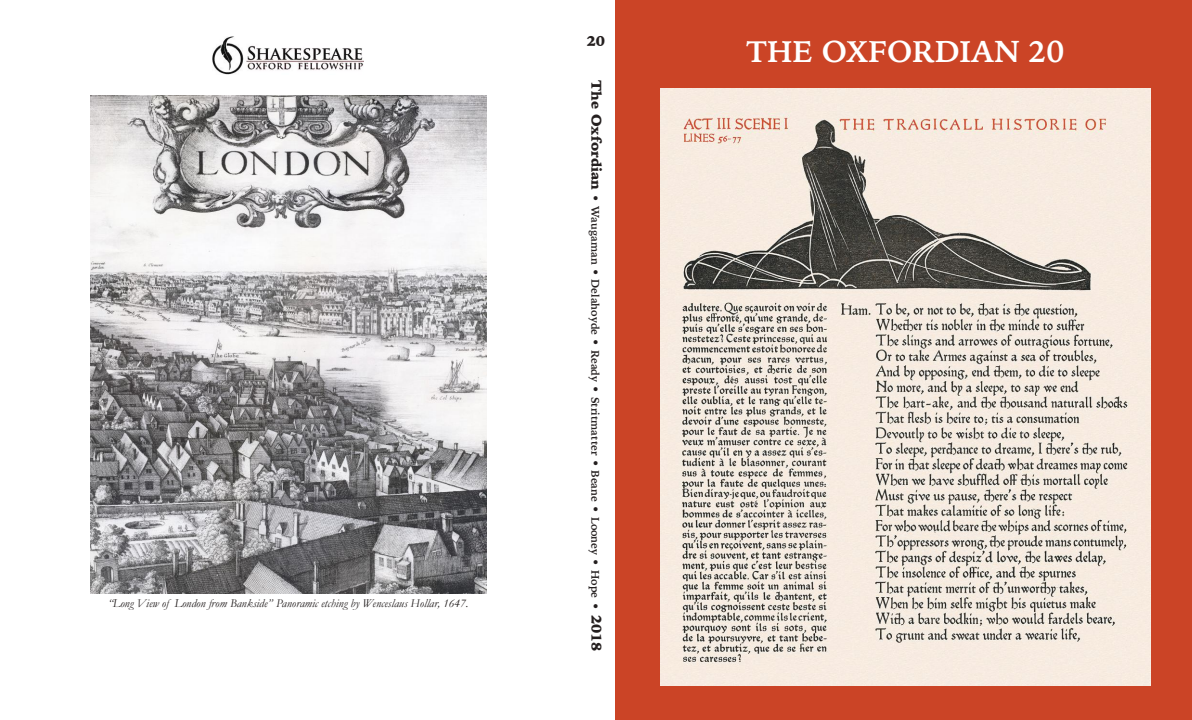
<style>
.page{position:relative;width:1192px;height:720px;background:#fff}
.page>*{position:absolute;margin:0;border:0;box-sizing:border-box;transform-origin:0 0}
.t1{font:700 30px "Iowan Old Style";color:#fff}
.t2{font:900 14px "Iowan Old Style";color:#241f1f}
.t3{font:italic 12px "Garamond";color:#241f1f}
.t4{font:700 11px "Iowan Old Style";color:#241f1f}
.s1{font-weight:900;font-size:14px}
.s2{font-size:14px}
</style>
<div class="page">
<div style="left:616px;top:0;width:576px;height:720px;background:#cb4426"></div>
<img style="left:660px;top:88px;width:490px;height:598px">
<img style="left:212px;top:36px;width:151px;height:38px">
<img style="left:90px;top:95px;width:396px;height:499px">
<p class="t3" style="left:108px;top:599px;width:362px">“Long View of London from Bankside” Panoramic etching by Wenceslaus Hollar, 1647.</p>
<p class="t2" style="left:587px;top:33px;width:20px">20</p>
<p class="t4" style="left:600px;top:80px;width:573px;rotate:90deg"><span class="s1">The Oxfordian</span> <span class="s2">•</span> Waugaman <span class="s2">•</span> Delahoyde <span class="s2">•</span> Ready <span class="s2">•</span> Stritmatter <span class="s2">•</span> Beane <span class="s2">•</span> Looney <span class="s2">•</span> Hope <span class="s2">•</span> <span class="s1">2018</span></p>
<h1 class="t1" style="left:746px;top:39px;width:319px">THE OXFORDIAN 20</h1>
</div>
